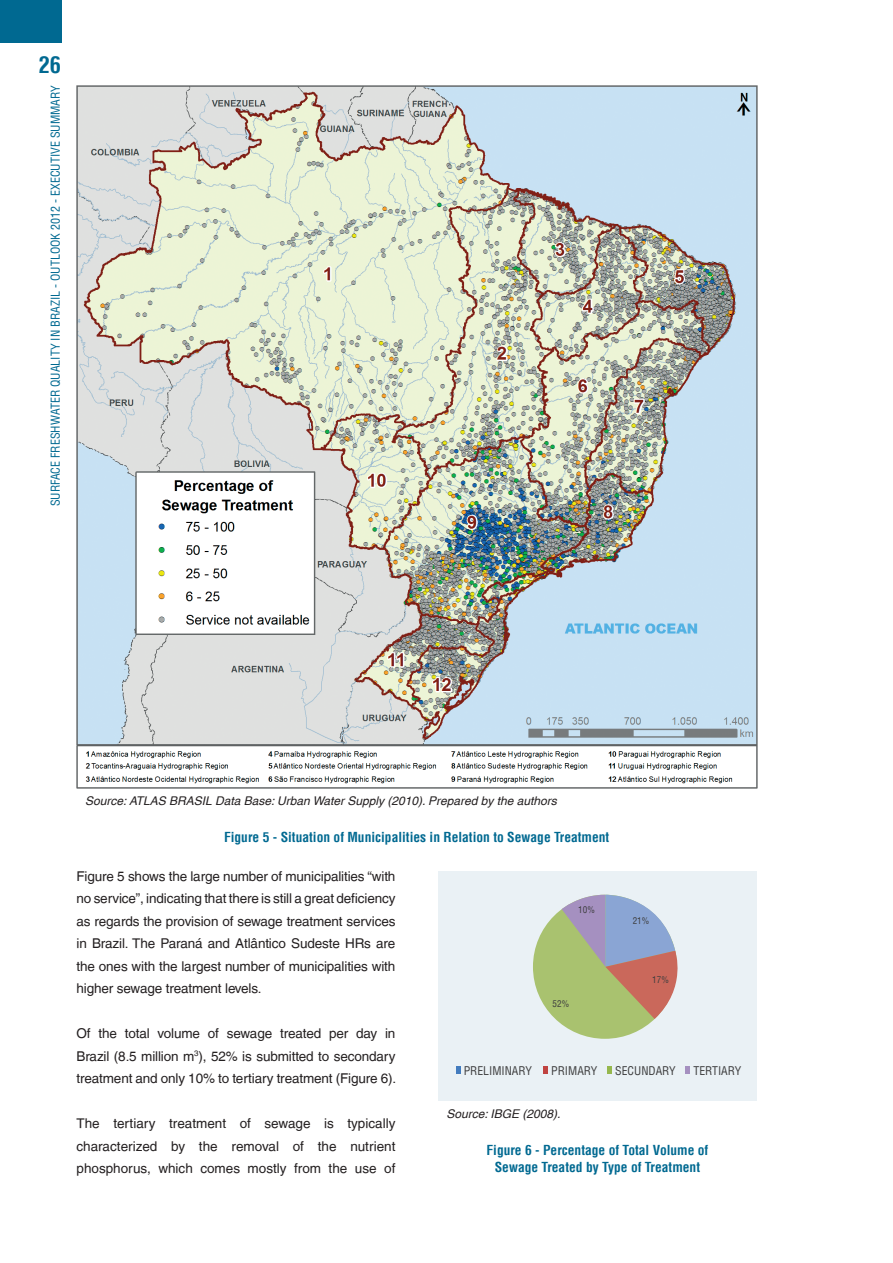
<style>
.page{position:relative;width:893px;height:1263px;background:#fff}
.page>*{position:absolute;margin:0;border:0;box-sizing:border-box;transform-origin:0 0}
.t1{font:700 condensed 22.5px "Helvetica LT";color:#006991}
.t2{font:13.5px/22.5px "Helvetica LT";letter-spacing:-.01em;color:#231f20;text-align:justify}
.t3{font:700 condensed 13.5px/16.5px "Helvetica LT";color:#006991;text-align:center}
.t4{font:italic 12px "Helvetica LT";color:#231f20}
.t5{font:condensed 12px "Helvetica LT";color:#006991}
.t6{font:condensed 11.7px "Helvetica LT";color:#3e3e3f}
.t7{font:condensed 9.15px "Helvetica LT";color:#3e3e3f}
</style>
<div class="page">
<div style="left:0;top:0;width:62px;height:43px;background:#006991"></div>
<img style="left:77px;top:85px;width:680px;height:703px">
<div style="left:438px;top:871px;width:319px;height:229px;background:#eaf1f5"></div>
<svg style="left:456px;top:1067px;width:4px;height:7px"></svg>
<svg style="left:543px;top:1067px;width:5px;height:7px"></svg>
<svg style="left:607px;top:1067px;width:5px;height:7px"></svg>
<svg style="left:686px;top:1067px;width:4px;height:7px"></svg>
<div style="left:533px;top:895px;width:144px;height:144px;background:#a9c26f;border-radius:50%"></div>
<svg style="left:562px;top:894px;width:116px;height:125px"></svg>
<p class="t1" style="left:39px;top:51px;width:24px">26</p>
<p class="t5" style="left:48px;top:506px;width:422px;rotate:-90deg">Surface Freshwater Quality in BRAZIL - OUTLOOK 2012 - executive summary</p>
<p class="t4" style="left:85px;top:794px;width:473px">Source: ATLAS BRASIL Data Base: Urban Water Supply (2010). Prepared by the authors</p>
<p class="t3" style="left:224px;top:829px;width:387px">Figure 5 - Situation of Municipalities in Relation to Sewage Treatment</p>
<p class="t2" style="left:77px;top:865px;width:320px">Figure 5 shows the large number of municipalities “with no service”, indicating that there is still a great deficiency as regards the provision of sewage treatment services in Brazil. The Paraná and Atlântico Sudeste HRs are the ones with the largest number of municipalities with higher sewage treatment levels.</p>
<p class="t2" style="left:77px;top:1022px;width:321px">Of the total volume of sewage treated per day in Brazil (8.5 million m<sup>3</sup>), 52% is submitted to secondary treatment and only 10% to tertiary treatment (Figure 6).</p>
<p class="t2" style="left:77px;top:1112px;width:320px">The tertiary treatment of sewage is typically characterized by the removal of the nutrient phosphorus, which comes mostly from the use of</p>
<p class="t7" style="left:578px;top:904px;width:18px">10%</p>
<p class="t7" style="left:553px;top:998px;width:18px">52%</p>
<p class="t7" style="left:633px;top:915px;width:18px">21%</p>
<p class="t7" style="left:652px;top:973px;width:18px">17%</p>
<p class="t6" style="left:464px;top:1063px;width:70px">PRELIMINARY</p>
<p class="t6" style="left:551px;top:1063px;width:48px">PRIMARY</p>
<p class="t6" style="left:615px;top:1063px;width:62px">SECUNDARY</p>
<p class="t6" style="left:693px;top:1063px;width:49px">TERTIARY</p>
<p class="t4" style="left:446px;top:1106px;width:116px">Source: IBGE (2008).</p>
<p class="t3" style="left:486px;top:1142px;width:223px">Figure 6 - Percentage of Total Volume of<br>Sewage Treated by Type of Treatment</p>
</div>
